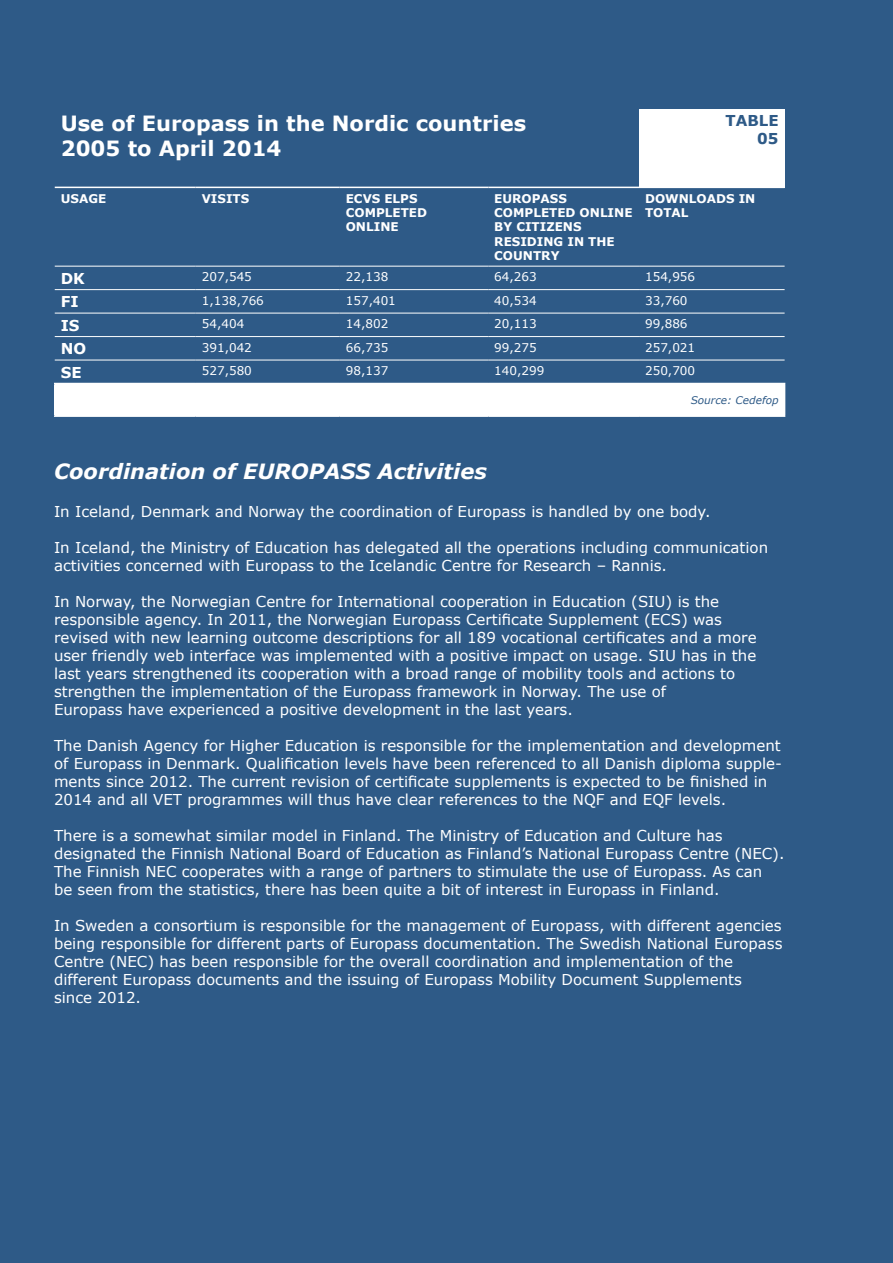
<style>
.page{position:relative;width:893px;height:1263px;background:#2e5a87}
.page>*{position:absolute;margin:0;border:0;box-sizing:border-box;transform-origin:0 0}
.t1{font:700 21px/25.2px "Verdana";color:#fff}
.t2{font:italic 700 21px "Verdana";color:#fff}
.t3{font:15px/18px "Verdana";color:#fff}
.t4{font:700 15px "Verdana";color:#fff}
.t5{font:700 15px/18px "Verdana";color:#2e5a87;text-align:right}
.t6{font:12px "Verdana";color:#fff}
.t7{font:700 12px/14.4px "Verdana";color:#fff}
.t8{font:italic 10.5px "Verdana";color:#2e5a87}
</style>
<div class="page">
<div style="left:639px;top:109px;width:146px;height:78px;background:#fff"></div>
<div style="left:55px;top:383px;width:730px;height:33px;background:#fff"></div>
<hr style="left:55px;top:266px;width:141px;height:1px;background:#fff">
<hr style="left:196px;top:266px;width:144px;height:1px;background:#fff">
<hr style="left:340px;top:266px;width:148px;height:1px;background:#fff">
<hr style="left:488px;top:266px;width:151px;height:1px;background:#fff">
<hr style="left:639px;top:266px;width:146px;height:1px;background:#fff">
<hr style="left:55px;top:289px;width:141px;height:1px;background:#fff">
<hr style="left:196px;top:289px;width:144px;height:1px;background:#fff">
<hr style="left:340px;top:289px;width:148px;height:1px;background:#fff">
<hr style="left:488px;top:289px;width:151px;height:1px;background:#fff">
<hr style="left:639px;top:289px;width:146px;height:1px;background:#fff">
<hr style="left:55px;top:313px;width:141px;height:1px;background:#fff">
<hr style="left:196px;top:313px;width:144px;height:1px;background:#fff">
<hr style="left:340px;top:313px;width:148px;height:1px;background:#fff">
<hr style="left:488px;top:313px;width:151px;height:1px;background:#fff">
<hr style="left:639px;top:313px;width:146px;height:1px;background:#fff">
<hr style="left:55px;top:336px;width:141px;height:1px;background:#fff">
<hr style="left:196px;top:336px;width:144px;height:1px;background:#fff">
<hr style="left:340px;top:336px;width:148px;height:1px;background:#fff">
<hr style="left:488px;top:336px;width:151px;height:1px;background:#fff">
<hr style="left:639px;top:336px;width:146px;height:1px;background:#fff">
<hr style="left:55px;top:360px;width:141px;height:1px;background:#fff">
<hr style="left:196px;top:360px;width:144px;height:1px;background:#fff">
<hr style="left:340px;top:360px;width:148px;height:1px;background:#fff">
<hr style="left:488px;top:360px;width:151px;height:1px;background:#fff">
<hr style="left:639px;top:360px;width:146px;height:1px;background:#fff">
<hr style="left:55px;top:187px;width:141px;height:1px;background:#fff">
<hr style="left:196px;top:187px;width:144px;height:1px;background:#fff">
<hr style="left:340px;top:187px;width:148px;height:1px;background:#fff">
<hr style="left:488px;top:187px;width:151px;height:1px;background:#fff">
<hr style="left:639px;top:187px;width:146px;height:1px;background:#fff">
<hr style="left:54px;top:383px;width:142px;height:1px;background:#fff">
<hr style="left:54px;top:384px;width:2px;height:31px;background:#fff">
<hr style="left:54px;top:415px;width:142px;height:2px;background:#fff">
<hr style="left:196px;top:415px;width:144px;height:2px;background:#fff">
<hr style="left:340px;top:415px;width:148px;height:2px;background:#fff">
<hr style="left:488px;top:415px;width:151px;height:2px;background:#fff">
<hr style="left:639px;top:415px;width:146px;height:2px;background:#fff">
<h1 class="t1" style="left:61px;top:110px;width:467px">Use of Europass in the Nordic countries<br>2005 to April 2014</h1>
<p class="t5" style="left:725px;top:112px;width:55px">TABLE<br>05</p>
<p class="t7" style="left:61px;top:191px;width:47px">USAGE</p>
<p class="t7" style="left:202px;top:191px;width:49px">VISITS</p>
<p class="t7" style="left:346px;top:191px;width:83px">ECVS ELPS<br>COMPLETED<br>ONLINE</p>
<p class="t7" style="left:494px;top:191px;width:140px">EUROPASS<br>COMPLETED ONLINE<br>BY CITIZENS<br>RESIDING IN THE<br>COUNTRY</p>
<p class="t7" style="left:645px;top:191px;width:112px">DOWNLOADS IN<br>TOTAL</p>
<p class="t4" style="left:61px;top:268px;width:26px">DK</p>
<p class="t6" style="left:202px;top:269px;width:52px">207,545</p>
<p class="t6" style="left:346px;top:269px;width:44px">22,138</p>
<p class="t6" style="left:494px;top:269px;width:44px">64,263</p>
<p class="t6" style="left:645px;top:269px;width:52px">154,956</p>
<p class="t4" style="left:61px;top:291px;width:19px">FI</p>
<p class="t6" style="left:202px;top:292px;width:64px">1,138,766</p>
<p class="t6" style="left:346px;top:292px;width:52px">157,401</p>
<p class="t6" style="left:494px;top:292px;width:44px">40,534</p>
<p class="t6" style="left:645px;top:292px;width:44px">33,760</p>
<p class="t4" style="left:61px;top:314px;width:20px">IS</p>
<p class="t6" style="left:202px;top:316px;width:44px">54,404</p>
<p class="t6" style="left:346px;top:316px;width:44px">14,802</p>
<p class="t6" style="left:494px;top:316px;width:44px">20,113</p>
<p class="t6" style="left:645px;top:316px;width:44px">99,886</p>
<p class="t4" style="left:61px;top:338px;width:27px">NO</p>
<p class="t6" style="left:202px;top:339px;width:52px">391,042</p>
<p class="t6" style="left:346px;top:339px;width:44px">66,735</p>
<p class="t6" style="left:494px;top:339px;width:44px">99,275</p>
<p class="t6" style="left:645px;top:339px;width:52px">257,021</p>
<p class="t4" style="left:61px;top:361px;width:22px">SE</p>
<p class="t6" style="left:202px;top:363px;width:52px">527,580</p>
<p class="t6" style="left:346px;top:363px;width:44px">98,137</p>
<p class="t6" style="left:494px;top:363px;width:52px">140,299</p>
<p class="t6" style="left:645px;top:363px;width:52px">250,700</p>
<p class="t8" style="left:691px;top:393px;width:89px">Source: Cedefop</p>
<h1 class="t2" style="left:54px;top:457px;width:434px">Coordination of EUROPASS Activities</h1>
<p class="t3" style="left:54px;top:502px;width:658px">In Iceland, Denmark and Norway the coordination of Europass is handled by one body.</p>
<p class="t3" style="left:54px;top:538px;width:716px">In Iceland, the Ministry of Education has delegated all the operations including communication activities concerned with Europass to the Icelandic Centre for Research – Rannis.</p>
<p class="t3" style="left:54px;top:592px;width:704px">In Norway, the Norwegian Centre for International cooperation in Education (SIU) is the responsible agency. In 2011, the Norwegian Europass Certificate Supplement (ECS) was revised with new learning outcome descriptions for all 189 vocational certificates and a more user friendly web interface was implemented with a positive impact on usage. SIU has in the last years strengthened its cooperation with a broad range of mobility tools and actions to strengthen the implementation of the Europass framework in Norway. The use of<br>Europass have experienced a positive development in the last years.</p>
<p class="t3" style="left:54px;top:736px;width:729px">The Danish Agency for Higher Education is responsible for the implementation and development of Europass in Denmark. Qualification levels have been referenced to all Danish diploma supple&shy;ments since 2012. The current revision of certificate supplements is expected to be finished in 2014 and all VET programmes will thus have clear references to the NQF and EQF levels.</p>
<p class="t3" style="left:54px;top:826px;width:732px">There is a somewhat similar model in Finland. The Ministry of Education and Culture has designated the Finnish National Board of Education as Finland’s National Europass Centre (NEC).<br>The Finnish NEC cooperates with a range of partners to stimulate the use of Europass. As can<br>be seen from the statistics, there has been quite a bit of interest in Europass in Finland.</p>
<p class="t3" style="left:54px;top:916px;width:730px">In Sweden a consortium is responsible for the management of Europass, with different agencies being responsible for different parts of Europass documentation. The Swedish National Europass Centre (NEC) has been responsible for the overall coordination and implementation of the different Europass documents and the issuing of Europass Mobility Document Supplements since 2012.</p>
</div>
